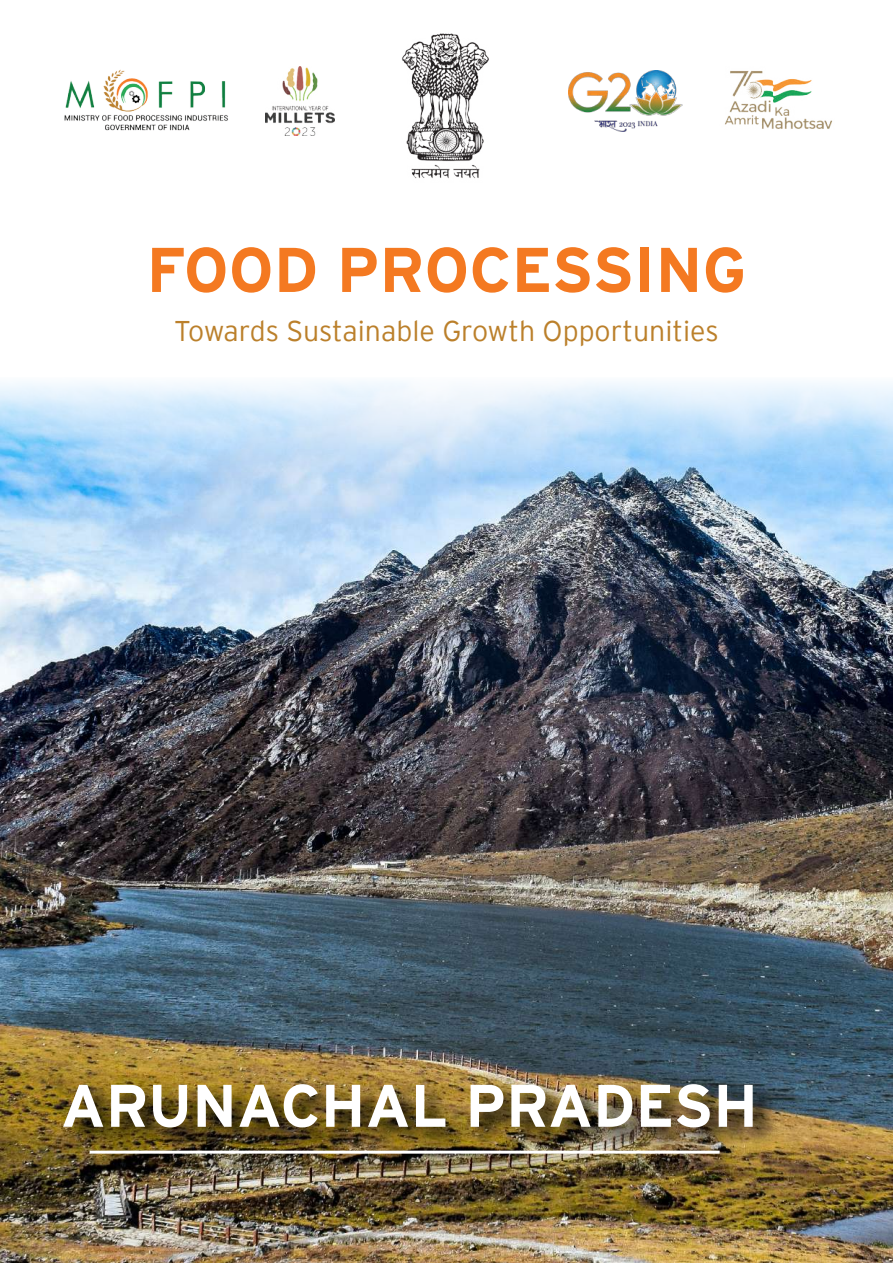
<style>
.page{position:relative;width:893px;height:1263px;background:#fff}
.page>*{position:absolute;margin:0;border:0;box-sizing:border-box;transform-origin:0 0}
.t1{font:700 63px "Interstate";color:#f47921}
.t2{font:700 60px "Interstate";color:#fff}
.t3{font:300 28.5px "EY Interstate";color:#bb802b}
</style>
<div class="page">
<img style="left:0;top:482px;width:893px;height:781px">
<svg style="left:0;top:381px;width:893px;height:101px;background:#c3e0f9"></svg>
<img style="left:402px;top:33px;width:87px;height:146px">
<img style="left:64px;top:69px;width:164px;height:62px">
<img style="left:725px;top:71px;width:107px;height:58px">
<img style="left:568px;top:71px;width:114px;height:60px">
<img style="left:266px;top:67px;width:68px;height:68px">
<img style="left:49px;top:1063px;width:742px;height:108px">
<img style="left:77px;top:1138px;width:676px;height:49px">
<hr style="left:90px;top:1151px;width:630px;height:3px;background:#fff">
<h1 class="t1" style="left:146px;top:235px;width:602px">FOOD PROCESSING</h1>
<p class="t3" style="left:174px;top:315px;width:546px">Towards Sustainable Growth Opportunities</p>
<h2 class="t2" style="left:61px;top:1072px;width:699px">ARUNACHAL PRADESH</h2>
</div>
